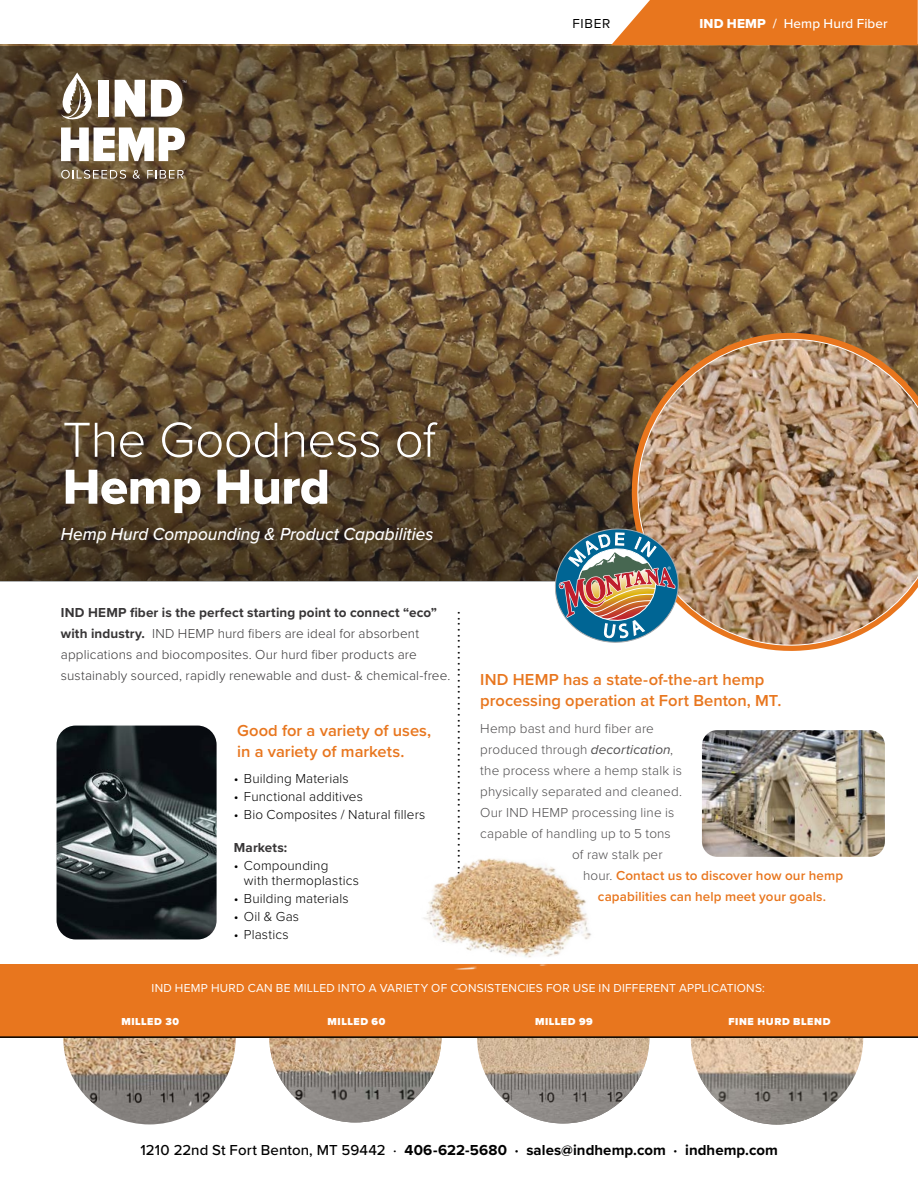
<style>
.page{position:relative;width:918px;height:1188px;background:#fff}
.page>*{position:absolute;margin:0;border:0;box-sizing:border-box;transform-origin:0 0}
.t1{font:300 51px "Proxima Nova";letter-spacing:-.015em;color:#fff}
.t2{font:51px "Proxima Nova Extrabld";letter-spacing:-.01em;color:#fff}
.t3{font:italic 500 18px "Proxima Nova";color:#fff;scale:.95 1}
.t4{font:600 16.5px/21px "Proxima Nova";color:#e8761e}
.t5{font:700 15px "Proxima Nova";letter-spacing:.005em;color:#000}
.t6{font:500 15px "Proxima Nova";color:#000}
.t7{font:300 13.5px/21px "Proxima Nova";letter-spacing:.01em;color:#383637}
.t8{font:300 13.5px "Proxima Nova";letter-spacing:.01em;color:#4e4c4d}
.t9{font:300 13.5px/15px "Proxima Nova";letter-spacing:.01em;color:#000}
.t10{font:600 13.5px "Proxima Nova";letter-spacing:.01em;color:#e8761e}
.t11{font:500 13.5px "Proxima Nova";letter-spacing:.005em;color:#fff}
.t12{font:700 13.5px "Proxima Nova";letter-spacing:.01em;color:#383637}
.t13{font:13.5px "Proxima Nova";letter-spacing:.055em;color:#000}
.t14{font:12px "Proxima Nova";letter-spacing:.02em;color:#fff}
.t15{font:900 10.5px "Proxima Nova";letter-spacing:.06em;color:#fff}
.s1{font-family:"Proxima Nova Extrabld";font-weight:400}
.s2{font-weight:700}
.s3{font-weight:400;font-style:italic}
.s4{font-weight:300;color:#4e4c4d}
.s5{font-weight:500}
</style>
<div class="page">
<img style="left:63px;top:1038px;width:173px;height:86px">
<img style="left:270px;top:1038px;width:172px;height:84px">
<img style="left:477px;top:1038px;width:11px;height:41px">
<img style="left:488px;top:1038px;width:161px;height:85px">
<img style="left:691px;top:1038px;width:9px;height:39px">
<img style="left:700px;top:1038px;width:163px;height:87px">
<div style="left:0;top:964px;width:918px;height:73px;background:#e8761e"></div>
<img style="left:702px;top:730px;width:183px;height:127px">
<hr style="left:0;top:1036px;width:918px;height:2px;background:#000">
<svg style="left:0;top:46px;width:918px;height:536px;background:#6e5636"></svg>
<div style="left:98px;top:80px;width:11px;height:37px;background:#fff"></div>
<svg style="left:115px;top:80px;width:30px;height:37px"></svg>
<svg style="left:61px;top:127px;width:124px;height:34px"></svg>
<svg style="left:61px;top:170px;width:65px;height:9px"></svg>
<svg style="left:133px;top:170px;width:7px;height:9px"></svg>
<svg style="left:147px;top:170px;width:37px;height:9px"></svg>
<svg style="left:61px;top:73px;width:31px;height:48px"></svg>
<svg style="left:151px;top:80px;width:36px;height:37px"></svg>
<div style="left:611px;top:0;width:307px;height:45px;background:#e8761e"></div>
<svg style="left:629px;top:330px;width:289px;height:321px"></svg>
<img style="left:635px;top:337px;width:283px;height:311px">
<img style="left:552px;top:525px;width:130px;height:121px">
<img style="left:57px;top:726px;width:160px;height:213px">
<img style="left:424px;top:858px;width:167px;height:112px">
<p class="t13" style="left:573px;top:14px;width:39px">FIBER</p>
<p class="t11" style="left:700px;top:14px;width:190px"><span class="s1">IND HEMP</span> / Hemp Hurd Fiber</p>
<h1 class="t1" style="left:63px;top:402px;width:375px">The Goodness of</h1>
<h1 class="t2" style="left:63px;top:449px;width:269px">Hemp Hurd</h1>
<h2 class="t3" style="left:61px;top:521px;width:394px">Hemp Hurd Compounding &amp; Product Capabilities</h2>
<p class="t7" style="left:61px;top:601px;width:391px"><span class="s2">IND HEMP fiber is the perfect starting point to connect “eco” with industry.</span> IND HEMP hurd fibers are ideal for absorbent applications and biocomposites. Our hurd fiber products are sustainably sourced, rapidly renewable and dust- &amp; chemical-free.</p>
<p class="t4" style="left:237px;top:719px;width:196px">Good for a variety of uses, in a variety of markets.</p>
<p class="t9" style="left:234px;top:770px;width:116px">• Building Materials</p>
<p class="t9" style="left:234px;top:788px;width:131px">• Functional additives</p>
<p class="t9" style="left:234px;top:806px;width:193px">• Bio Composites / Natural fillers</p>
<p class="t12" style="left:234px;top:837px;width:55px">Markets:</p>
<p class="t9" style="left:244px;top:857px;width:117px;text-indent:-10px">• Compounding<br>with thermoplastics</p>
<p class="t9" style="left:234px;top:890px;width:116px">• Building materials</p>
<p class="t9" style="left:234px;top:908px;width:67px">• Oil &amp; Gas</p>
<p class="t9" style="left:234px;top:926px;width:56px">• Plastics</p>
<p class="t6" style="left:474px;top:611px;width:305px;rotate:90deg">......................................................</p>
<p class="t4" style="left:480px;top:668px;width:303px">IND HEMP has a state-of-the-art hemp processing operation at Fort Benton, MT.</p>
<p class="t8" style="left:480px;top:718px;width:175px">Hemp bast and hurd fiber are</p>
<p class="t8" style="left:480px;top:739px;width:194px">produced through <span class="s3">decortication</span>,</p>
<p class="t8" style="left:480px;top:760px;width:203px">the process where a hemp stalk is</p>
<p class="t8" style="left:480px;top:781px;width:203px">physically separated and cleaned.</p>
<p class="t8" style="left:480px;top:802px;width:196px">Our IND HEMP processing line is</p>
<p class="t8" style="left:480px;top:823px;width:192px">capable of handling up to 5 tons</p>
<p class="t8" style="left:572px;top:844px;width:92px">of raw stalk per</p>
<p class="t10" style="left:583px;top:865px;width:262px"><span class="s4">hour.</span> Contact us to discover how our hemp</p>
<p class="t10" style="left:598px;top:886px;width:230px">capabilities can help meet your goals.</p>
<p class="t14" style="left:152px;top:979px;width:615px">IND HEMP HURD CAN BE MILLED INTO A VARIETY OF CONSISTENCIES FOR USE IN DIFFERENT APPLICATIONS:</p>
<p class="t15" style="left:121px;top:1013px;width:59px">MILLED 30</p>
<p class="t15" style="left:327px;top:1013px;width:59px">MILLED 60</p>
<p class="t15" style="left:535px;top:1013px;width:59px">MILLED 99</p>
<p class="t15" style="left:728px;top:1013px;width:104px">FINE HURD BLEND</p>
<p class="t5" style="left:141px;top:1139px;width:639px"><span class="s5">1210 22nd St Fort Benton, MT 59442 ·</span> 406-622-5680 · sales@indhemp.com · indhemp.com</p>
</div>
